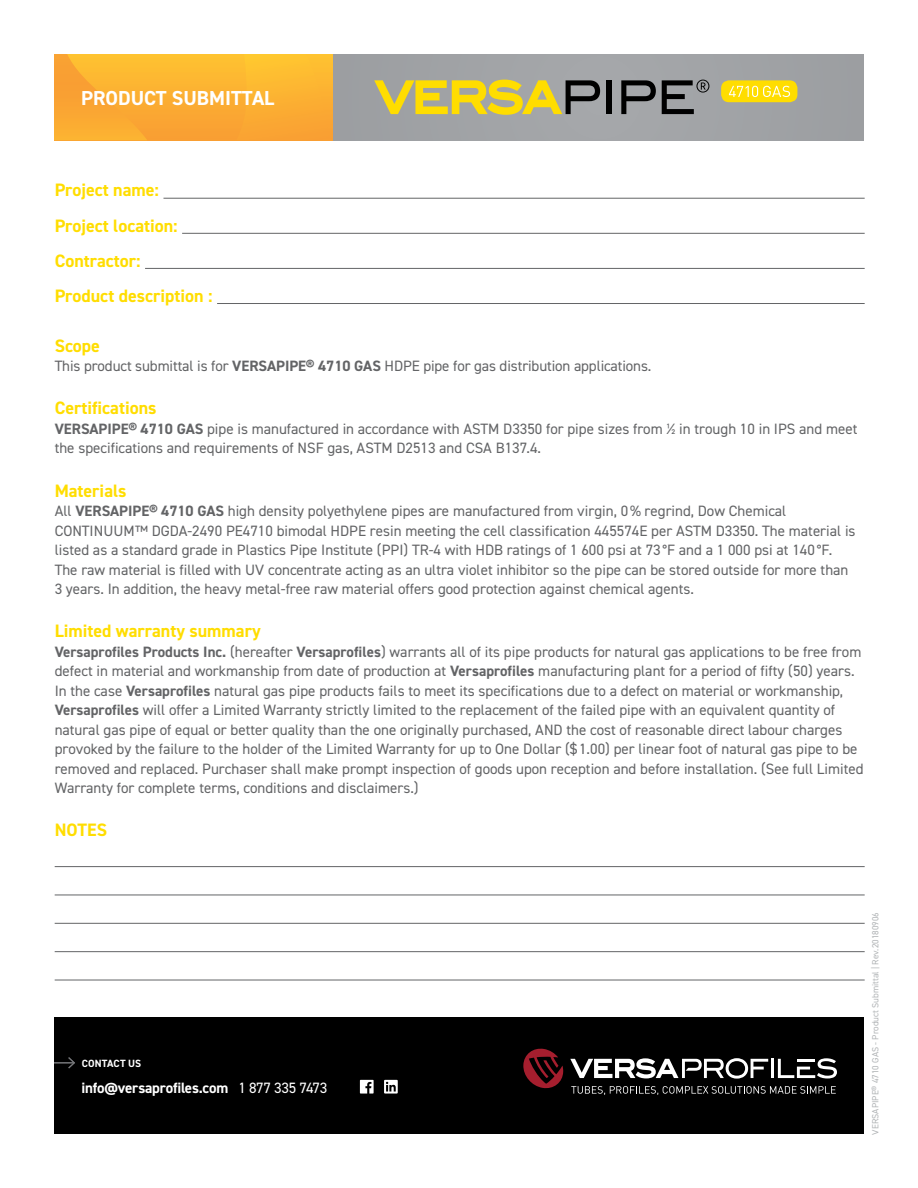
<style>
.page{position:relative;width:918px;height:1188px;background:#fff}
.page>*{position:absolute;margin:0;border:0;box-sizing:border-box;transform-origin:0 0}
.t1{font:700 20.25px "DIN2014";color:#fff}
.t2{font:700 18px/35.1px "DIN2014";color:#fd0}
.t3{font:15px/19.5px "DIN2014";color:#636466}
.t4{font:700 15px "DIN2014";letter-spacing:-.015em;color:#fff}
.t5{font:700 10.5px "DIN2014";letter-spacing:.01em;color:#fff}
.t6{font:9px "DIN2014";color:#b1b4b6}
.s1{font-weight:700}
.s2{font-weight:400}
</style>
<div class="page">
<div style="left:54px;top:1017px;width:810px;height:117px;background:#000"></div>
<hr style="left:32px;top:1062px;width:42px;height:1px;background:#77787b">
<svg style="left:67px;top:1057px;width:8px;height:12px"></svg>
<div style="left:28px;top:994px;width:26px;height:146px;background:#fff"></div>
<div style="left:333px;top:54px;width:531px;height:86px;background:#a0a2a5"></div>
<div style="left:54px;top:54px;width:279px;height:86px;background:linear-gradient(to bottom,#ffc231,#f99d33)"></div>
<svg style="left:54px;top:54px;width:93px;height:86px;background:#fbae32"></svg>
<svg style="left:236px;top:54px;width:94px;height:86px;background:#fbb231"></svg>
<svg style="left:360px;top:1080px;width:14px;height:14px"></svg>
<svg style="left:384px;top:1080px;width:14px;height:14px"></svg>
<div style="left:721px;top:80px;width:76px;height:22px;background:#fd0;border-radius:8px"></div>
<svg style="left:374px;top:80px;width:226px;height:35px"></svg>
<div style="left:606px;top:80px;width:5px;height:34px;background:#000"></div>
<svg style="left:621px;top:80px;width:35px;height:34px"></svg>
<svg style="left:662px;top:80px;width:47px;height:34px"></svg>
<svg style="left:729px;top:86px;width:61px;height:11px"></svg>
<hr style="left:771px;top:1059px;width:3px;height:19px;background:#fff">
<svg style="left:570px;top:1058px;width:198px;height:21px"></svg>
<svg style="left:778px;top:1058px;width:59px;height:20px"></svg>
<svg style="left:523px;top:1048px;width:40px;height:41px"></svg>
<svg style="left:571px;top:1086px;width:265px;height:9px"></svg>
<hr style="left:163px;top:198px;width:702px;height:1px;background:#636466">
<hr style="left:182px;top:233px;width:683px;height:1px;background:#636466">
<hr style="left:145px;top:268px;width:720px;height:1px;background:#636466">
<hr style="left:217px;top:303px;width:648px;height:1px;background:#636466">
<hr style="left:55px;top:866px;width:810px;height:1px;background:#636466">
<hr style="left:55px;top:895px;width:810px;height:1px;background:#636466">
<hr style="left:55px;top:923px;width:810px;height:1px;background:#636466">
<hr style="left:55px;top:951px;width:810px;height:1px;background:#636466">
<hr style="left:55px;top:980px;width:810px;height:1px;background:#636466">
<h1 class="t1" style="left:81px;top:84px;width:195px">PRODUCT SUBMITTAL</h1>
<p class="t2" style="left:55px;top:172px;width:159px">Project name:<br>Project location:<br>Contractor:<br>Product description :</p>
<p class="t2" style="left:55px;top:328px;width:47px">Scope</p>
<p class="t3" style="left:55px;top:356px;width:598px">This product submittal is for <span class="s1">VERSAPIPE® 4710 GAS</span> HDPE pipe for gas distribution applications.</p>
<p class="t2" style="left:55px;top:390px;width:103px">Certifications</p>
<p class="t3" style="left:55px;top:419px;width:804px"><span class="s1">VERSAPIPE® 4710 GAS</span> pipe is manufactured in accordance with ASTM D3350 for pipe sizes from ½ in trough 10 in IPS and meet the specifications and requirements of NSF gas, ASTM D2513 and CSA B137.4.</p>
<p class="t2" style="left:55px;top:473px;width:73px">Materials</p>
<p class="t3" style="left:55px;top:501px;width:802px">All <span class="s1">VERSAPIPE® 4710 GAS</span> high density polyethylene pipes are manufactured from virgin, 0% regrind, Dow Chemical CONTINUUM™ DGDA-2490 PE4710 bimodal HDPE resin meeting the cell classification 445574E per ASTM D3350. The material is listed as a standard grade in Plastics Pipe Institute (PPI) TR-4 with HDB ratings of 1 600 psi at 73°F and a 1 000 psi at 140 °F.<br>The raw material is filled with UV concentrate acting as an ultra violet inhibitor so the pipe can be stored outside for more than 3 years. In addition, the heavy metal-free raw material offers good protection against chemical agents.</p>
<p class="t2" style="left:55px;top:613px;width:207px">Limited warranty summary</p>
<p class="t3" style="left:55px;top:642px;width:810px"><span class="s1">Versaprofiles Products Inc.</span> (hereafter <span class="s1">Versaprofiles</span>) warrants all of its pipe products for natural gas applications to be free from defect in material and workmanship from date of production at <span class="s1">Versaprofiles</span> manufacturing plant for a period of fifty (50) years.<br>In the case <span class="s1">Versaprofiles</span> natural gas pipe products fails to meet its specifications due to a defect on material or workmanship, <span class="s1">Versaprofiles</span> will offer a Limited Warranty strictly limited to the replacement of the failed pipe with an equivalent quantity of natural gas pipe of equal or better quality than the one originally purchased, AND the cost of reasonable direct labour charges provoked by the failure to the holder of the Limited Warranty for up to One Dollar ($1.00) per linear foot of natural gas pipe to be removed and replaced. Purchaser shall make prompt inspection of goods upon reception and before installation. (See full Limited Warranty for complete terms, conditions and disclaimers.)</p>
<p class="t2" style="left:55px;top:812px;width:54px">NOTES</p>
<p class="t5" style="left:82px;top:1056px;width:61px">CONTACT US</p>
<p class="t4" style="left:82px;top:1078px;width:247px">info@versaprofiles.com <span class="s2">1 877 335 7473</span></p>
<p class="t6" style="left:870px;top:1135px;width:224px;rotate:-90deg">VERSAPIPE® 4710 GAS - Product Submittal | Rev.20180906</p>
</div>
